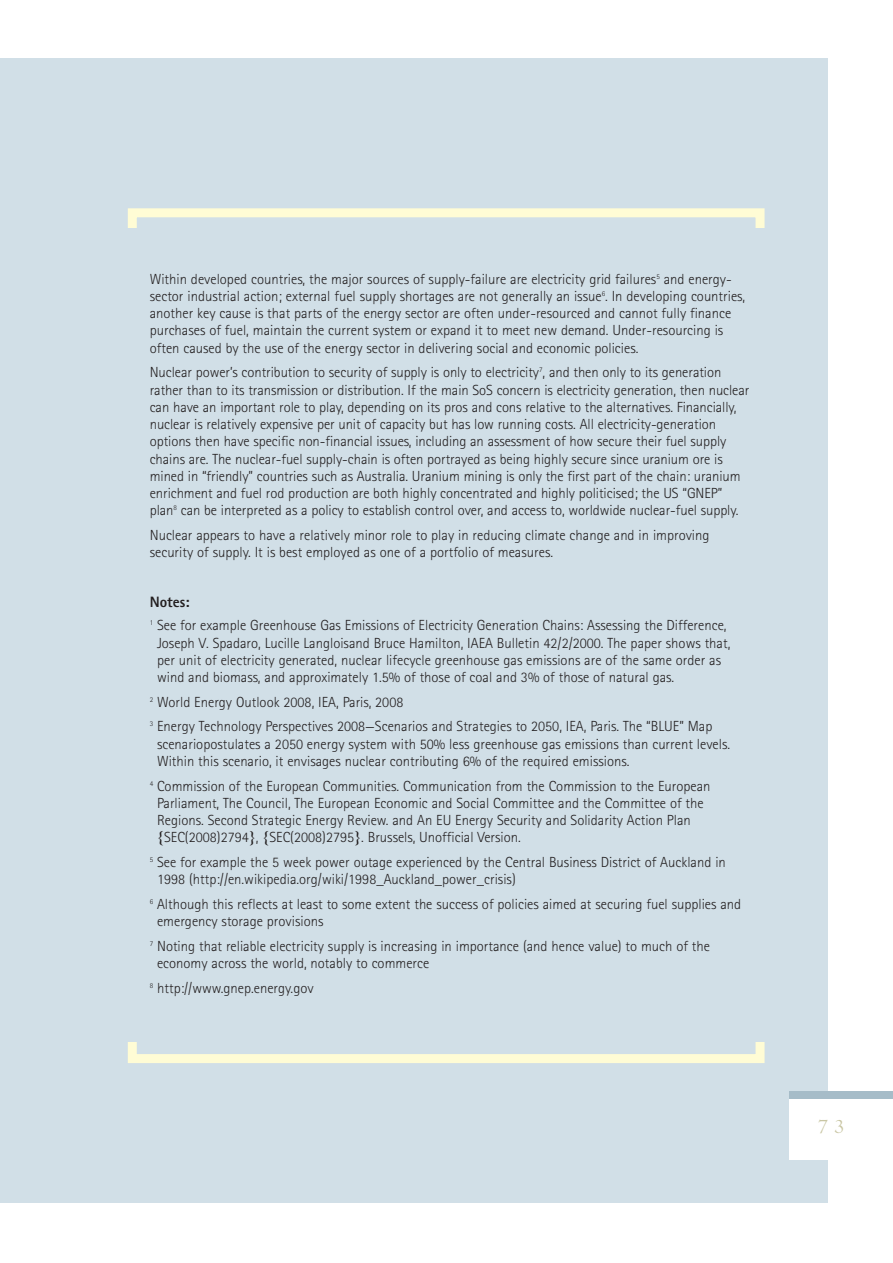
<style>
.page{position:relative;width:893px;height:1263px;background:#fff}
.page>*{position:absolute;margin:0;border:0;box-sizing:border-box;transform-origin:0 0}
.t1{font:21px "Centaur";color:#c9c6a3}
.t2{font:800 15px "Rotis Sans Serif";color:#231f20}
.t3{font:300 14.7px/17.2px "Rotis Sans Serif";color:#231f20}
</style>
<div class="page">
<div style="left:0;top:59px;width:828px;height:1144px;background:#d1dfe7"></div>
<div style="left:128px;top:208px;width:636px;height:855px;border:9px solid #fffcd5"></div>
<div style="left:112px;top:229px;width:681px;height:813px;background:#d1dfe7"></div>
<div style="left:789px;top:1092px;width:103px;height:68px;background:#fff"></div>
<div style="left:789px;top:1091px;width:103px;height:8px;background:#a6bcc8"></div>
<p class="t3" style="left:150px;top:271px;width:597px">Within developed countries, the major sources of supply-failure are electricity grid failures<sup>5</sup> and energy&shy;sector industrial action; external fuel supply shortages are not generally an issue<sup>6</sup>. In developing countries, another key cause is that parts of the energy sector are often under-resourced and cannot fully finance purchases of fuel, maintain the current system or expand it to meet new demand. Under-resourcing is often caused by the use of the energy sector in delivering social and economic policies.</p>
<p class="t3" style="left:150px;top:365px;width:601px">Nuclear power’s contribution to security of supply is only to electricity<sup>7</sup>, and then only to its generation rather than to its transmission or distribution. If the main SoS concern is electricity generation, then nuclear can have an important role to play, depending on its pros and cons relative to the alternatives. Financially, nuclear is relatively expensive per unit of capacity but has low running costs. All electricity-generation options then have specific non-financial issues, including an assessment of how secure their fuel supply chains are. The nuclear-fuel supply-chain is often portrayed as being highly secure since uranium ore is mined in “friendly” countries such as Australia. Uranium mining is only the first part of the chain: uranium enrichment and fuel rod production are both highly concentrated and highly politicised; the US “GNEP” plan<sup>8</sup> can be interpreted as a policy to establish control over, and access to, worldwide nuclear-fuel supply.</p>
<p class="t3" style="left:150px;top:528px;width:561px">Nuclear appears to have a relatively minor role to play in reducing climate change and in improving security of supply. It is best employed as one of a portfolio of measures.</p>
<p class="t2" style="left:150px;top:596px;width:41px">Notes:</p>
<p class="t3" style="left:157px;top:618px;width:575px;text-indent:-7px"><sup>1</sup> See for example Greenhouse Gas Emissions of Electricity Generation Chains: Assessing the Difference, Joseph V. Spadaro, Lucille Langloisand Bruce Hamilton, IAEA Bulletin 42/2/2000. The paper shows that, per unit of electricity generated, nuclear lifecycle greenhouse gas emissions are of the same order as wind and biomass, and approximately 1.5% of those of coal and 3% of those of natural gas.</p>
<p class="t3" style="left:150px;top:691px;width:564px;line-height:24.8px"><sup>2</sup> World Energy Outlook 2008, IEA, Paris, 2008<br><sup>3</sup> Energy Technology Perspectives 2008—Scenarios and Strategies to 2050, IEA, Paris. The “BLUE” Map</p>
<p class="t3" style="left:157px;top:737px;width:575px">scenariopostulates a 2050 energy system with 50% less greenhouse gas emissions than current levels.<br>Within this scenario, it envisages nuclear contributing 6% of the required emissions.</p>
<p class="t3" style="left:157px;top:778px;width:555px;text-indent:-7px"><sup>4</sup> Commission of the European Communities. Communication from the Commission to the European Parliament, The Council, The European Economic and Social Committee and the Committee of the Regions. Second Strategic Energy Review. and An EU Energy Security and Solidarity Action Plan {SEC(2008)2794}, {SEC(2008)2795}. Brussels, Unofficial Version.</p>
<p class="t3" style="left:157px;top:855px;width:570px;text-indent:-7px"><sup>5</sup> See for example the 5 week power outage experienced by the Central Business District of Auckland in<br>1998 (http://en.wikipedia.org/wiki/1998_Auckland_power_crisis)</p>
<p class="t3" style="left:157px;top:897px;width:586px;text-indent:-7px"><sup>6</sup> Although this reflects at least to some extent the success of policies aimed at securing fuel supplies and emergency storage provisions</p>
<p class="t3" style="left:157px;top:939px;width:554px;text-indent:-7px"><sup>7</sup> Noting that reliable electricity supply is increasing in importance (and hence value) to much of the economy across the world, notably to commerce</p>
<p class="t3" style="left:150px;top:981px;width:165px"><sup>8</sup> http://www.gnep.energy.gov</p>
<h1 class="t1" style="left:818px;top:1119px;width:28px">7 3</h1>
</div>
